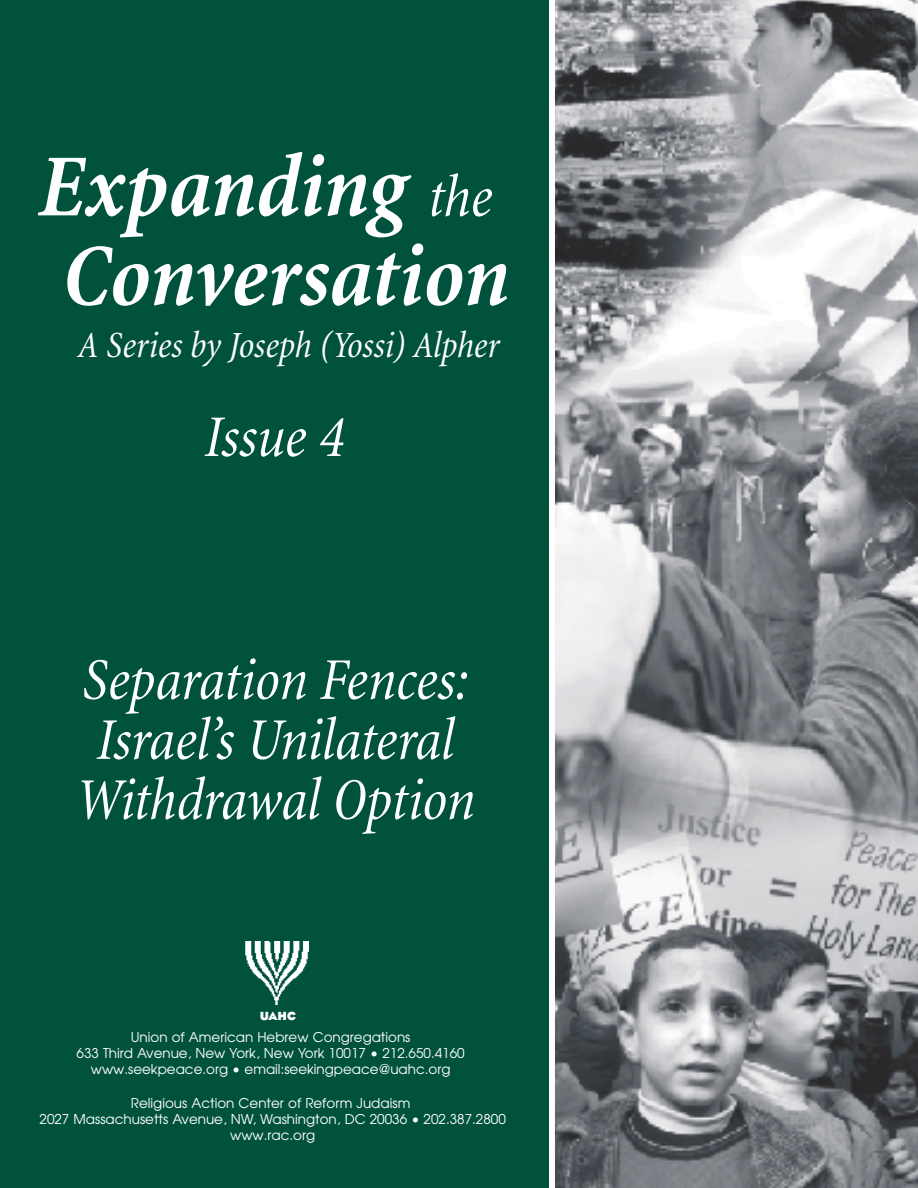
<style>
.page{position:relative;width:918px;height:1188px;background:#fff}
.page>*{position:absolute;margin:0;border:0;box-sizing:border-box;transform-origin:0 0}
.t1{font:italic 700 condensed 90px/89.4px "Minion";letter-spacing:-.01em;color:#fff}
.t2{font:italic condensed 60px/60px "Minion";letter-spacing:-.01em;color:#fff;text-align:center}
.t3{font:italic condensed 37.5px "Minion";letter-spacing:-.005em;color:#fff}
.t4{font:13.5px/16.2px "Avant Garde";color:#fff;text-align:center}
.t5{font:700 12px "Bureau Eagle";color:#fff}
.s1{font-weight:400;font-size:60px}
</style>
<div class="page">
<div style="left:0;top:0;width:557px;height:1188px;background:#00523d"></div>
<img style="left:555px;top:0;width:363px;height:1188px">
<div style="left:549px;top:0;width:6px;height:1188px;background:#fff"></div>
<img style="left:245px;top:941px;width:64px;height:63px">
<h1 class="t1" style="left:38px;top:150px;width:473px">Expanding <span class="s1">the<br></span>Conversation</h1>
<h3 class="t3" style="left:78px;top:331px;width:424px">A Series by Joseph (Yossi) Alpher</h3>
<h2 class="t2" style="left:204px;top:412px;width:141px">Issue 4</h2>
<h2 class="t2" style="left:75px;top:655px;width:401px">Separation Fences:<br>Israel’s Unilateral<br>Withdrawal Option</h2>
<p class="t5" style="left:260px;top:1011px;width:38px">UAHC</p>
<p class="t4" style="left:77px;top:1030px;width:390px">Union of American Hebrew Congregations<br>633 Third Avenue, New York, New York 10017 • 212.650.4160 www.seekpeace.org • email:seekingpeace@uahc.org</p>
<p class="t4" style="left:40px;top:1096px;width:468px">Religious Action Center of Reform Judaism<br>2027 Massachusetts Avenue, NW, Washington, DC 20036 • 202.387.2800 www.rac.org</p>
</div>
